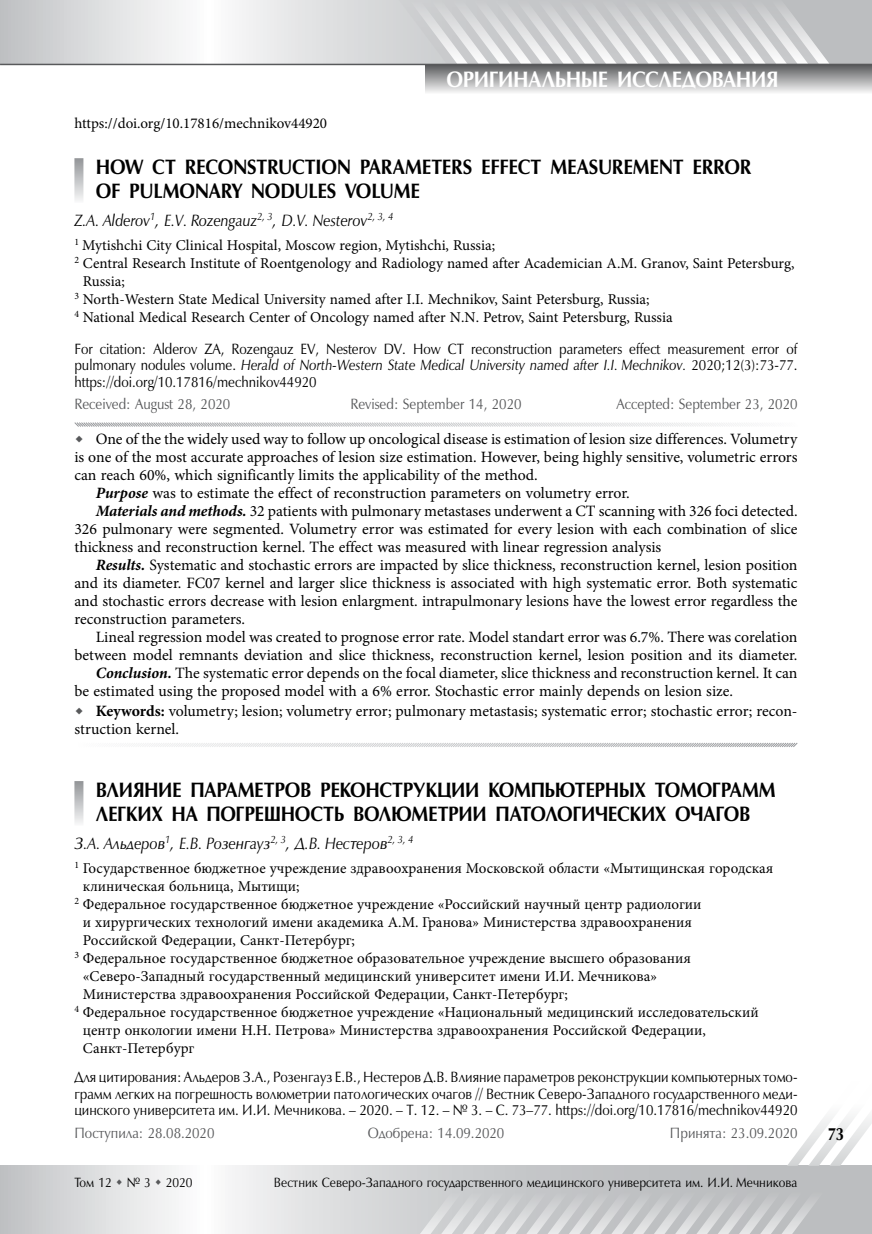
<style>
.page{position:relative;width:872px;height:1234px;background:#fff}
.page>*{position:absolute;margin:0;border:0;box-sizing:border-box;transform-origin:0 0}
.t1{font:700 22.5px "Optimum AP";letter-spacing:-.02em;color:#fff;scale:.9 1}
.t2{font:700 21px/24px "Optimum AP";letter-spacing:-.015em;color:#000;scale:.9 1}
.t3{font:700 18px "Optimum AP";color:#000;scale:.85 1}
.t4{font:italic 16.5px "Optimum AP";color:#000;scale:.9 1}
.t5{font:15.75px/18px "Minion Pro";color:#000}
.t6{font:15px "Minion Pro";color:#000}
.t7{font:15px/16.5px "Optimum AP";color:#000;text-align:justify;scale:.9 1}
.t8{font:15px "Optimum AP";color:#58595b;scale:.9 1}
.t9{font:13.5px "Optimum AP";color:#000;scale:.9 1}
.s1{font-style:italic}
.s2{font-weight:700;font-style:italic}
.s3{font-weight:700}
</style>
<div class="page">
<svg style="left:0;top:0;width:872px;height:64px"></svg>
<svg style="left:0;top:1165px;width:404px;height:68px"></svg>
<div style="left:425px;top:64px;width:447px;height:30px;background:linear-gradient(to bottom,#555658,#f4f4f4)"></div>
<svg style="left:383px;top:0;width:446px;height:64px"></svg>
<hr style="left:0;top:64px;width:872px;height:1px;background:#58595b">
<svg style="left:404px;top:1116px;width:468px;height:117px"></svg>
<div style="left:859px;top:1130px;width:13px;height:28px;background:#fff"></div>
<svg style="left:74px;top:422px;width:679px;height:5px"></svg>
<svg style="left:132px;top:742px;width:666px;height:5px"></svg>
<svg style="left:74px;top:158px;width:9px;height:43px"></svg>
<svg style="left:74px;top:781px;width:9px;height:42px"></svg>
<svg style="left:117px;top:1178px;width:5px;height:6px"></svg>
<svg style="left:156px;top:1178px;width:5px;height:6px"></svg>
<h1 class="t1" style="left:446px;top:67px;width:370px">ОРИГИНАЛЬНЫЕ ИССЛЕДОВАНИЯ</h1>
<p class="t6" style="left:74px;top:113px;width:254px">https://doi.org/10.17816/mechnikov44920</p>
<h2 class="t2" style="left:96px;top:155px;width:730px">HOW CT RECONSTRUCTION PARAMETERS EFFECT MEASUREMENT ERROR<br>OF PULMONARY NODULES VOLUME</h2>
<p class="t4" style="left:74px;top:211px;width:356px">Z.A. Alderov<sup>1</sup>, E.V. Rozengauz<sup>2,</sup> <sup>3</sup>, D.V. Nesterov<sup>2,</sup> <sup>3,</sup> <sup>4</sup></p>
<p class="t6" style="left:74px;top:235px;width:422px"><sup>1</sup> Mytishchi City Clinical Hospital, Moscow region, Mytishchi, Russia;</p>
<p class="t6" style="left:74px;top:253px;width:721px"><sup>2</sup> Central Research Institute of Roentgenology and Radiology named after Academician A.M. Granov, Saint Petersburg,</p>
<p class="t6" style="left:83px;top:271px;width:43px">Russia;</p>
<p class="t6" style="left:74px;top:289px;width:576px"><sup>3</sup> North-Western State Medical University named after I.I. Mechnikov, Saint Petersburg, Russia;</p>
<p class="t6" style="left:74px;top:307px;width:599px"><sup>4</sup> National Medical Research Center of Oncology named after N.N. Petrov, Saint Petersburg, Russia</p>
<p class="t7" style="left:74px;top:341px;width:805px">For citation: Alderov ZA, Rozengauz EV, Nesterov DV. How CT reconstruction parameters effect measurement error of pulmonary nodules volume. <span class="s1">Herald of North-Western State Medical University named after I.I. Mechnikov.</span> 2020;12(3):73-77. https://doi.org/10.17816/mechnikov44920</p>
<p class="t8" style="left:74px;top:396px;width:175px">Received: August 28, 2020</p>
<p class="t8" style="left:350px;top:396px;width:192px">Revised: September 14, 2020</p>
<p class="t8" style="left:616px;top:396px;width:203px">Accepted: September 23, 2020</p>
<p class="t5" style="left:96px;top:430px;width:703px">One of the the widely used way to follow up oncological disease is estimation of lesion size differences. Volumetry</p>
<p class="t5" style="left:74px;top:448px;width:724px">is one of the most accurate approaches of lesion size estimation. However, being highly sensitive, volumetric errors</p>
<p class="t5" style="left:74px;top:466px;width:465px">can reach 60%, which significantly limits the applicability of the method.</p>
<p class="t5" style="left:96px;top:484px;width:535px"><span class="s2">Purpose</span> was to estimate the effect of reconstruction parameters on volumetry error.</p>
<p class="t5" style="left:96px;top:502px;width:703px"><span class="s2">Materials and methods.</span> 32 patients with pulmonary metastases underwent a CT scanning with 326 foci detected.</p>
<p class="t5" style="left:74px;top:520px;width:724px">326 pulmonary were segmented. Volumetry error was estimated for every lesion with each combination of slice</p>
<p class="t5" style="left:74px;top:538px;width:588px">thickness and reconstruction kernel. The effect was measured with linear regression analysis</p>
<p class="t5" style="left:96px;top:556px;width:703px"><span class="s2">Results.</span> Systematic and stochastic errors are impacted by slice thickness, reconstruction kernel, lesion position</p>
<p class="t5" style="left:74px;top:574px;width:724px">and its diameter. FC07 kernel and larger slice thickness is associated with high systematic error. Both systematic</p>
<p class="t5" style="left:74px;top:592px;width:724px">and stochastic errors decrease with lesion enlargment. intrapulmonary lesions have the lowest error regardless the</p>
<p class="t5" style="left:74px;top:610px;width:172px">reconstruction parameters.</p>
<p class="t5" style="left:96px;top:628px;width:703px">Lineal regression model was created to prognose error rate. Model standart error was 6.7%. There was corelation</p>
<p class="t5" style="left:74px;top:646px;width:724px">between model remnants deviation and slice thickness, reconstruction kernel, lesion position and its diameter.</p>
<p class="t5" style="left:96px;top:664px;width:703px"><span class="s2">Conclusion.</span> The systematic error depends on the focal diameter, slice thickness and reconstruction kernel. It can</p>
<p class="t5" style="left:74px;top:682px;width:660px">be estimated using the proposed model with a 6% error. Stochastic error mainly depends on lesion size.</p>
<p class="t5" style="left:74px;top:702px;width:724px;text-indent:21px"><span class="s3">Keywords:</span> volumetry; lesion; volumetry error; pulmonary metastasis; systematic error; stochastic error; recon&shy;struction kernel.</p>
<h2 class="t2" style="left:96px;top:777px;width:757px">ВЛИЯНИЕ ПАРАМЕТРОВ РЕКОНСТРУКЦИИ КОМПЬЮТЕРНЫХ ТОМОГРАММ<br>ЛЕГКИХ НА ПОГРЕШНОСТЬ ВОЛЮМЕТРИИ ПАТОЛОГИЧЕСКИХ ОЧАГОВ</h2>
<p class="t4" style="left:74px;top:834px;width:378px">З.А. Альдеров<sup>1</sup>, Е.В. Розенгауз<sup>2,</sup> <sup>3</sup>, Д.В. Нестеров<sup>2,</sup> <sup>3,</sup> <sup>4</sup></p>
<p class="t6" style="left:74px;top:857px;width:700px"><sup>1</sup> Государственное бюджетное учреждение здравоохранения Московской области «Мытищинская городская</p>
<p class="t6" style="left:83px;top:875px;width:218px">клиническая больница, Мытищи;</p>
<p class="t6" style="left:74px;top:893px;width:628px"><sup>2</sup> Федеральное государственное бюджетное учреждение «Российский научный центр радиологии</p>
<p class="t6" style="left:83px;top:911px;width:610px">и хирургических технологий имени академика А.М. Гранова» Министерства здравоохранения</p>
<p class="t6" style="left:83px;top:929px;width:274px">Российской Федерации, Санкт-Петербург;</p>
<p class="t6" style="left:74px;top:947px;width:618px"><sup>3</sup> Федеральное государственное бюджетное образовательное учреждение высшего образования</p>
<p class="t6" style="left:83px;top:965px;width:576px">«Северо‑Западный государственный медицинский университет имени И.И. Мечникова»</p>
<p class="t6" style="left:83px;top:983px;width:486px">Министерства здравоохранения Российской Федерации, Санкт-Петербург;</p>
<p class="t6" style="left:74px;top:1001px;width:686px"><sup>4</sup> Федеральное государственное бюджетное учреждение «Национальный медицинский исследовательский</p>
<p class="t6" style="left:83px;top:1019px;width:624px">центр онкологии имени Н.Н. Петрова» Министерства здравоохранения Российской Федерации,</p>
<p class="t6" style="left:83px;top:1037px;width:113px">Санкт-Петербург</p>
<p class="t7" style="left:74px;top:1069px;width:805px">Для цитирования: Альдеров З.А., Розенгауз Е.В., Нестеров Д.В. Влияние параметров реконструкции компьютерных томо&shy;грамм легких на погрешность волюметрии патологических очагов // Вестник Северо-Западного государственного меди&shy;цинского университета им. И.И. Мечникова. – 2020. – Т. 12. – № 3. – С. 73–77. https://doi.org/10.17816/mechnikov44920</p>
<p class="t8" style="left:74px;top:1124px;width:157px">Поступила: 28.08.2020</p>
<p class="t8" style="left:368px;top:1124px;width:153px">Одобрена: 14.09.2020</p>
<p class="t8" style="left:670px;top:1124px;width:143px">Принята: 23.09.2020</p>
<p class="t9" style="left:74px;top:1175px;width:133px">Том 12 № 3 2020</p>
<p class="t9" style="left:274px;top:1175px;width:583px">Вестник Северо-Западного государственного медицинского университета им. И.И. Мечникова</p>
<p class="t3" style="left:827px;top:1124px;width:21px">73</p>
</div>
